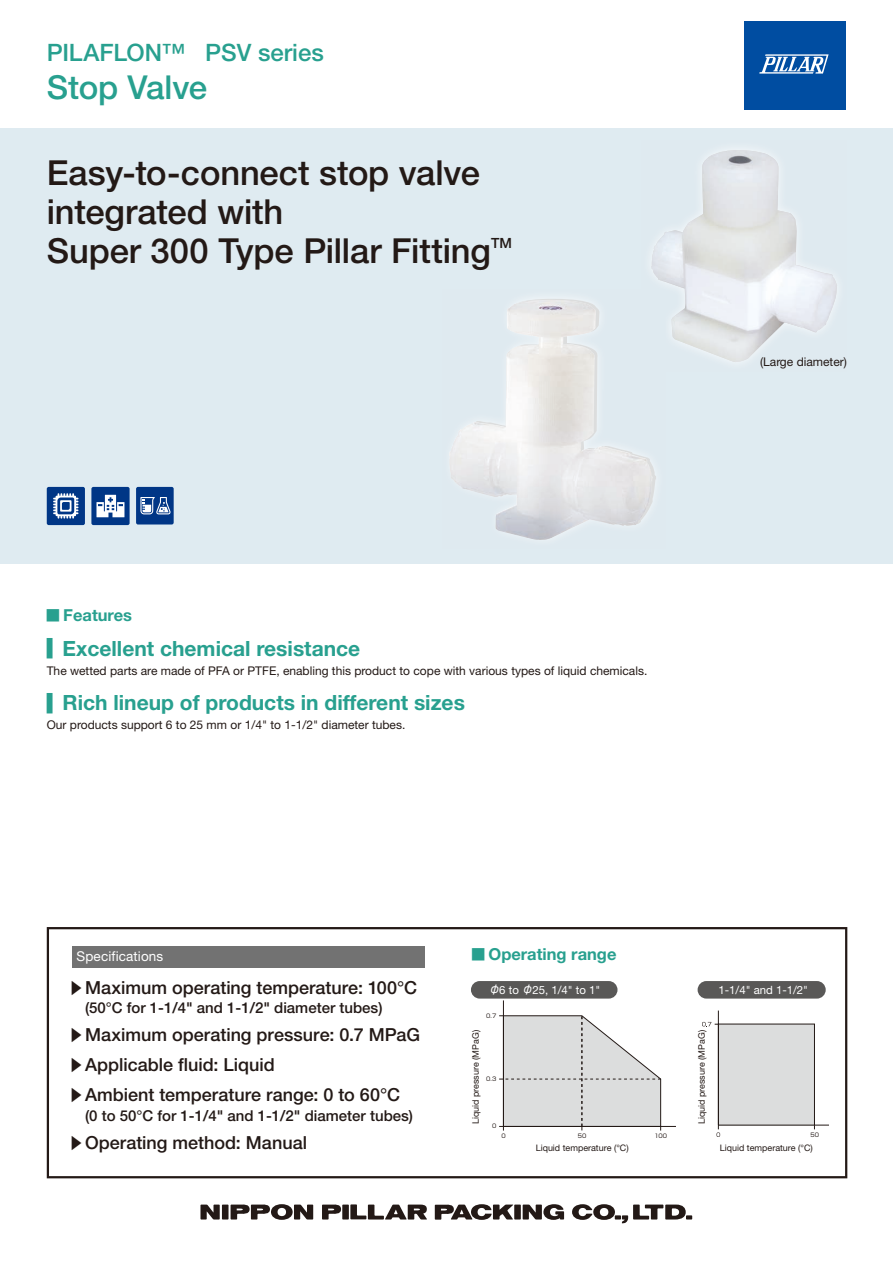
<style>
.page{position:relative;width:893px;height:1263px;background:#fff}
.page>*{position:absolute;margin:0;border:0;box-sizing:border-box;transform-origin:0 0}
.t1{font:500 34.5px/39px "Helvetica Neue LT Std";letter-spacing:-.005em;color:#231916}
.t2{font:500 33px "Helvetica Neue LT Std";letter-spacing:-.005em;color:#28a08f}
.t3{font:500 24px "Helvetica Neue LT Std";color:#28a08f}
.t4{font:700 21px "Helvetica Neue LT Std";color:#28a08f}
.t5{font:500 18px/30px "Helvetica Neue LT Std";color:#231916}
.t6{font:700 16.5px "Helvetica Neue LT Std";color:#28a08f}
.t7{font:500 15px "Helvetica Neue LT Std";color:#231916}
.t8{font:500 14.1px "Helvetica Neue LT Std";color:#231916}
.t9{font:13.5px "Helvetica Neue LT Std";letter-spacing:.01em;color:#fff}
.t10{font:12px "Helvetica Neue LT Std";color:#231916}
.t11{font:11.4px "Helvetica Neue LT Std";color:#fff}
.t12{font:9px "Helvetica Neue LT Std";color:#231916}
.t13{font:5.7px "Shin Go Pro";color:#231916}
.s1{font-family:"UD Shin Go Pro";font-weight:300;font-size:12.3px}
.s2{font-family:"UD Shin Go Pro";font-weight:300;font-size:20.4px}
.s3{font-family:"UD Shin Go Pro";font-size:15.75px}
.s4{font-family:"Shin Go Pro"}
</style>
<div class="page">
<div style="left:0;top:128px;width:893px;height:435px;background:#dfebf1"></div>
<div style="left:744px;top:21px;width:102px;height:89px;background:#004da1"></div>
<svg style="left:759px;top:54px;width:70px;height:20px"></svg>
<svg style="left:47px;top:927px;width:800px;height:251px"></svg>
<svg style="left:499px;top:1000px;width:178px;height:130px"></svg>
<svg style="left:702px;top:1010px;width:127px;height:127px"></svg>
<div style="left:471px;top:981px;width:146px;height:17px;background:#595857;border-radius:9px"></div>
<div style="left:698px;top:981px;width:128px;height:17px;background:#595857;border-radius:9px"></div>
<div style="left:47px;top:487px;width:38px;height:38px;background:#003686;border-radius:2px"></div>
<svg style="left:53px;top:493px;width:25px;height:26px"></svg>
<div style="left:136px;top:487px;width:38px;height:37px;background:#003686;border-radius:2px"></div>
<svg style="left:140px;top:497px;width:31px;height:17px"></svg>
<div style="left:91px;top:487px;width:39px;height:38px;background:#003686;border-radius:2px"></div>
<svg style="left:96px;top:495px;width:28px;height:22px"></svg>
<img style="left:651px;top:150px;width:186px;height:212px">
<img style="left:651px;top:289px;width:14px;height:73px">
<svg style="left:495px;top:299px;width:161px;height:241px"></svg>
<img style="left:449px;top:300px;width:96px;height:197px">
<div style="left:72px;top:947px;width:353px;height:21px;background:#727272"></div>
<svg style="left:200px;top:1204px;width:20px;height:15px"></svg>
<div style="left:222px;top:1204px;width:7px;height:15px;background:#231916"></div>
<div style="left:342px;top:1204px;width:7px;height:15px;background:#231916"></div>
<svg style="left:231px;top:1204px;width:82px;height:16px"></svg>
<svg style="left:350px;top:1204px;width:77px;height:15px"></svg>
<div style="left:514px;top:1204px;width:7px;height:15px;background:#231916"></div>
<svg style="left:523px;top:1204px;width:41px;height:16px"></svg>
<svg style="left:572px;top:1204px;width:120px;height:19px"></svg>
<svg style="left:322px;top:1204px;width:19px;height:15px"></svg>
<svg style="left:435px;top:1204px;width:78px;height:16px"></svg>
<h3 class="t3" style="left:47px;top:38px;width:140px">PILAFLON™</h3>
<h2 class="t2" style="left:47px;top:68px;width:162px">Stop Valve</h2>
<h3 class="t3" style="left:205px;top:38px;width:120px">PSV series</h3>
<h1 class="t1" style="left:47px;top:153px;width:446px">Easy-to-connect stop valve integrated with<br>Super 300 Type Pillar Fitting</h1>
<p class="t8" style="left:491px;top:234px;width:22px">TM</p>
<h3 class="t6" style="left:47px;top:605px;width:87px"><span class="s1">█</span> Features</h3>
<h3 class="t4" style="left:47px;top:635px;width:315px"><span class="s2">█</span> Excellent chemical resistance</h3>
<p class="t10" style="left:47px;top:664px;width:602px">The wetted parts are made of PFA or PTFE, enabling this product to cope with various types of liquid chemicals.</p>
<h3 class="t4" style="left:47px;top:690px;width:420px"><span class="s2">█</span> Rich lineup of products in different sizes</h3>
<p class="t10" style="left:47px;top:718px;width:360px">Our products support 6 to 25 mm or 1/4" to 1-1/2" diameter tubes.</p>
<p class="t9" style="left:77px;top:948px;width:88px">Specifications</p>
<h3 class="t6" style="left:472px;top:944px;width:146px"><span class="s1">█</span> Operating range</h3>
<p class="t10" style="left:760px;top:355px;width:88px">(Large diameter)</p>
<h3 class="t5" style="left:68px;top:972px;width:351px"><span class="s3">▶</span>Maximum operating temperature: 100°C</h3>
<p class="t7" style="left:85px;top:999px;width:299px">(50°C for 1-1/4" and 1-1/2" diameter tubes)</p>
<h3 class="t5" style="left:68px;top:1020px;width:354px"><span class="s3">▶</span>Maximum operating pressure: 0.7 MPaG <span class="s3">▶</span>Applicable fluid: Liquid<br><span class="s3">▶</span>Ambient temperature range: 0 to 60°C</h3>
<p class="t7" style="left:85px;top:1106px;width:330px">(0 to 50°C for 1-1/4" and 1-1/2" diameter tubes)</p>
<h3 class="t5" style="left:68px;top:1127px;width:241px"><span class="s3">▶</span>Operating method: Manual</h3>
<p class="t11" style="left:489px;top:983px;width:113px"><span class="s4">φ</span>6 to <span class="s4">φ</span>25, 1/4" to 1"</p>
<p class="t11" style="left:718px;top:983px;width:91px">1-1/4" and 1-1/2"</p>
<p class="t13" style="left:486px;top:1011px;width:12px">0.7</p>
<p class="t12" style="left:470px;top:1124px;width:96px;rotate:-90deg">Liquid pressure (MPaG)</p>
<p class="t13" style="left:486px;top:1074px;width:12px">0.3</p>
<p class="t13" style="left:492px;top:1121px;width:6px">0</p>
<p class="t12" style="left:696px;top:1124px;width:96px;rotate:-90deg">Liquid pressure (MPaG)</p>
<p class="t13" style="left:501px;top:1131px;width:6px">0</p>
<p class="t13" style="left:578px;top:1131px;width:10px">50</p>
<p class="t13" style="left:654px;top:1131px;width:14px">100</p>
<p class="t13" style="left:810px;top:1130px;width:10px">50</p>
<p class="t12" style="left:536px;top:1142px;width:94px">Liquid temperature (°C)</p>
<p class="t12" style="left:720px;top:1142px;width:94px">Liquid temperature (°C)</p>
</div>
